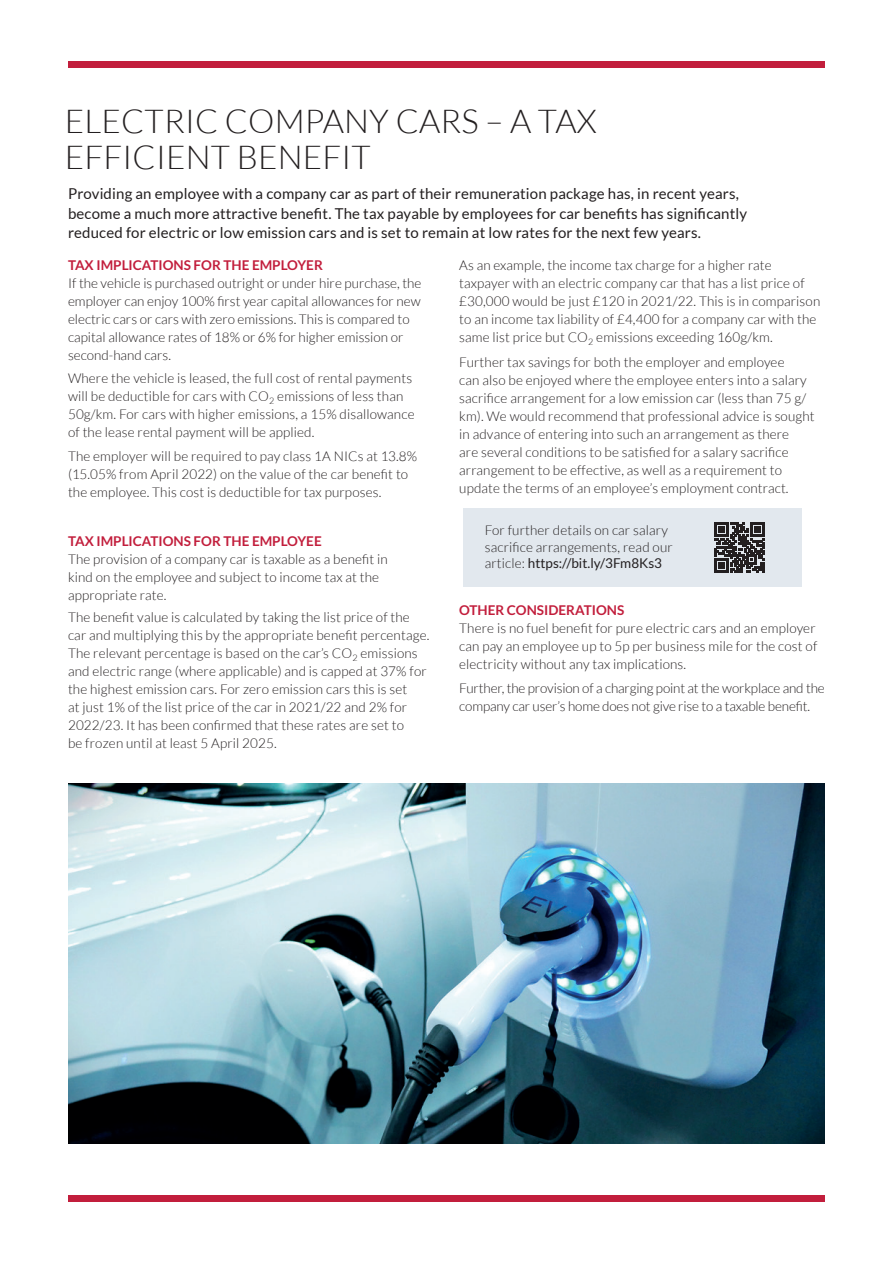
<style>
.page{position:relative;width:893px;height:1263px;background:#fff}
.page>*{position:absolute;margin:0;border:0;box-sizing:border-box;transform-origin:0 0}
.t1{font:300 33px/36px "Lato";letter-spacing:.005em;color:#231f20}
.t2{font:15px/19.5px "Lato";letter-spacing:.01em;color:#231f20}
.t3{font:300 13.5px/18px "Lato";letter-spacing:.01em;color:#231f20}
.t4{font:300 13.5px/18px "Lato";letter-spacing:-.01em;color:#231f20}
.t5{font:700 13.5px "Lato";color:#c21e3c}
.s1{font-weight:400}
</style>
<div class="page">
<img style="left:68px;top:783px;width:757px;height:361px">
<div style="left:68px;top:61px;width:757px;height:7px;background:#c21e3c"></div>
<div style="left:68px;top:1195px;width:757px;height:7px;background:#c21e3c"></div>
<div style="left:463px;top:508px;width:338px;height:78px;background:#e2e8ee"></div>
<svg style="left:715px;top:522px;width:50px;height:50px"></svg>
<h1 class="t1" style="left:65px;top:103px;width:533px">ELECTRIC COMPANY CARS – A TAX<br>EFFICIENT BENEFIT</h1>
<p class="t2" style="left:68px;top:184px;width:681px">Providing an employee with a company car as part of their remuneration package has, in recent years, become a much more attractive benefit. The tax payable by employees for car benefits has significantly reduced for electric or low emission cars and is set to remain at low rates for the next few years.</p>
<p class="t5" style="left:68px;top:258px;width:256px">TAX IMPLICATIONS FOR THE EMPLOYER</p>
<p class="t3" style="left:68px;top:274px;width:355px">If the vehicle is purchased outright or under hire purchase, the employer can enjoy 100% first year capital allowances for new electric cars or cars with zero emissions. This is compared to capital allowance rates of 18% or 6% for higher emission or second-hand cars.</p>
<p class="t3" style="left:68px;top:369px;width:348px">Where the vehicle is leased, the full cost of rental payments will be deductible for cars with CO<sub>2</sub> emissions of less than 50g/km. For cars with higher emissions, a 15% disallowance of the lease rental payment will be applied.</p>
<p class="t3" style="left:68px;top:447px;width:351px">The employer will be required to pay class 1A NICs at 13.8% (15.05% from April 2022) on the value of the car benefit to the employee. This cost is deductible for tax purposes.</p>
<p class="t5" style="left:68px;top:533px;width:255px">TAX IMPLICATIONS FOR THE EMPLOYEE</p>
<p class="t3" style="left:68px;top:550px;width:321px">The provision of a company car is taxable as a benefit in kind on the employee and subject to income tax at the appropriate rate.</p>
<p class="t3" style="left:68px;top:608px;width:363px">The benefit value is calculated by taking the list price of the car and multiplying this by the appropriate benefit percentage.<br>The relevant percentage is based on the car’s CO<sub>2</sub> emissions and electric range (where applicable) and is capped at 37% for the highest emission cars. For zero emission cars this is set<br>at just 1% of the list price of the car in 2021/22 and 2% for 2022/23. It has been confirmed that these rates are set to<br>be frozen until at least 5 April 2025.</p>
<p class="t3" style="left:459px;top:256px;width:363px">As an example, the income tax charge for a higher rate taxpayer with an electric company car that has a list price of £30,000 would be just £120 in 2021/22. This is in comparison to an income tax liability of £4,400 for a company car with the same list price but CO<sub>2</sub> emissions exceeding 160g/km.</p>
<p class="t3" style="left:459px;top:353px;width:357px">Further tax savings for both the employer and employee<br>can also be enjoyed where the employee enters into a salary sacrifice arrangement for a low emission car (less than 75 g/ km). We would recommend that professional advice is sought in advance of entering into such an arrangement as there<br>are several conditions to be satisfied for a salary sacrifice arrangement to be effective, as well as a requirement to update the terms of an employee’s employment contract.</p>
<p class="t3" style="left:485px;top:522px;width:190px;line-height:16.5px">For further details on car salary sacrifice arrangements, read our article: <span class="s1">https://bit.ly/3Fm8Ks3</span></p>
<p class="t5" style="left:459px;top:602px;width:166px">OTHER CONSIDERATIONS</p>
<p class="t3" style="left:459px;top:619px;width:360px">There is no fuel benefit for pure electric cars and an employer can pay an employee up to 5p per business mile for the cost of electricity without any tax implications.</p>
<p class="t4" style="left:459px;top:679px;width:367px">Further, the provision of a charging point at the workplace and the company car user’s home does not give rise to a taxable benefit.</p>
</div>
